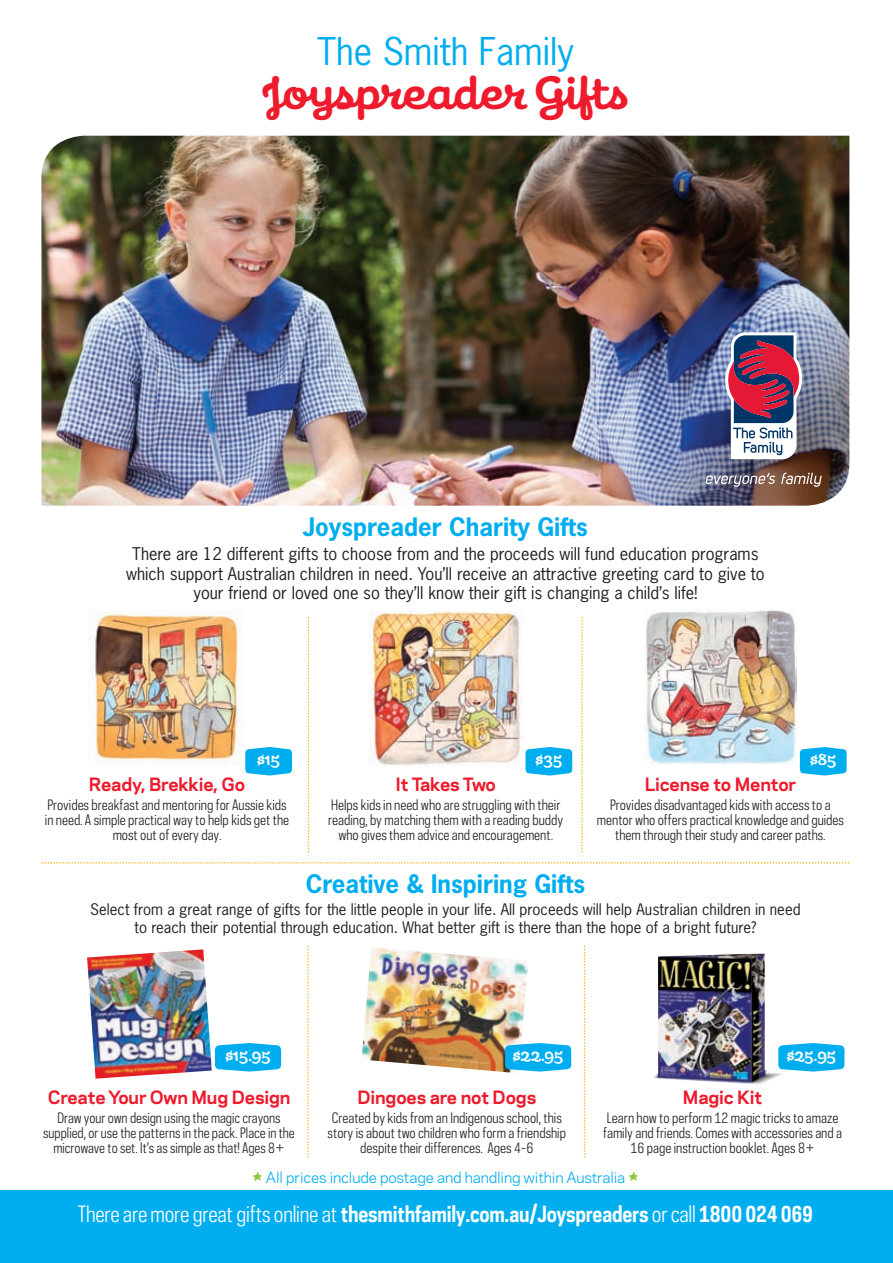
<style>
.page{position:relative;width:893px;height:1263px;background:#fff}
.page>*{position:absolute;margin:0;border:0;box-sizing:border-box;transform-origin:0 0}
.t1{font:700 42px "Galaxie Cassiopeia";color:#ee1b2d}
.t2{font:36px "News Gothic Std";color:#00aeef}
.t3{font:700 24px "News Gothic Std";color:#00aeef}
.t4{font:700 21px "Galaxie Polaris Condensed";letter-spacing:-.01em;color:#fff}
.t5{font:700 17.25px "Galaxie Polaris";letter-spacing:-.01em;color:#ee1b2d}
.t6{font:700 17.25px "Galaxie Polaris";letter-spacing:-.03em;color:#ee1b2d}
.t7{font:16.5px/19.8px "News Gothic Std";color:#231f20;text-align:center}
.t8{font:15px/18px "News Gothic Std";color:#231f20;text-align:center}
.t9{font:14.25px "Galaxie Polaris";letter-spacing:-.01em;color:#00aeef}
.t10{font:700 14.25px "Galaxie Cassiopeia";color:#fff}
.t11{font:13.5px/15px "Galaxie Polaris Condensed";color:#231f20;text-align:center}
.s1{font-weight:400}
</style>
<div class="page">
<div style="left:0;top:1190px;width:892px;height:73px;background:#00aeef"></div>
<svg style="left:308px;top:617px;width:1px;height:235px"></svg>
<svg style="left:581px;top:617px;width:2px;height:235px"></svg>
<img style="left:644px;top:610px;width:152px;height:154px">
<svg style="left:800px;top:747px;width:47px;height:28px"></svg>
<img style="left:369px;top:612px;width:153px;height:154px">
<svg style="left:525px;top:747px;width:47px;height:28px"></svg>
<img style="left:94px;top:612px;width:147px;height:153px">
<svg style="left:245px;top:747px;width:47px;height:28px"></svg>
<svg style="left:307px;top:946px;width:2px;height:212px"></svg>
<svg style="left:584px;top:946px;width:1px;height:212px"></svg>
<img style="left:362px;top:947px;width:166px;height:126px">
<div style="left:505px;top:1045px;width:66px;height:24px;background:#00aeef;border-radius:5px"></div>
<img style="left:653px;top:953px;width:131px;height:132px">
<div style="left:778px;top:1045px;width:66px;height:24px;background:#00aeef;border-radius:5px"></div>
<img style="left:87px;top:949px;width:125px;height:130px">
<div style="left:215px;top:1045px;width:66px;height:24px;background:#00aeef;border-radius:5px"></div>
<img style="left:41px;top:136px;width:808px;height:370px">
<img style="left:693px;top:332px;width:137px;height:174px">
<svg style="left:41px;top:862px;width:808px;height:2px"></svg>
<h2 class="t2" style="left:317px;top:28px;width:258px">The Smith Family</h2>
<h1 class="t1" style="left:262px;top:65px;width:368px">Joyspreader Gifts</h1>
<h3 class="t3" style="left:303px;top:511px;width:287px">Joyspreader Charity Gifts</h3>
<p class="t7" style="left:126px;top:544px;width:640px">There are 12 different gifts to choose from and the proceeds will fund education programs which support Australian children in need. You’ll receive an attractive greeting card to give to your friend or loved one so they’ll know their gift is changing a child’s life!</p>
<p class="t10" style="left:257px;top:750px;width:25px">$15</p>
<p class="t10" style="left:535px;top:750px;width:28px">$35</p>
<p class="t10" style="left:810px;top:750px;width:28px">$85</p>
<p class="t5" style="left:89px;top:771px;width:158px">Ready, Brekkie, Go</p>
<p class="t11" style="left:45px;top:797px;width:246px">Provides breakfast and mentoring for Aussie kids in need. A simple practical way to help kids get the most out of every day.</p>
<p class="t6" style="left:396px;top:771px;width:102px">It Takes Two</p>
<p class="t11" style="left:328px;top:797px;width:236px">Helps kids in need who are struggling with their reading, by matching them with a reading buddy who gives them advice and encouragement.</p>
<p class="t5" style="left:645px;top:771px;width:153px">License to Mentor</p>
<p class="t11" style="left:597px;top:797px;width:249px">Provides disadvantaged kids with access to a mentor who offers practical knowledge and guides them through their study and career paths.</p>
<h3 class="t3" style="left:306px;top:868px;width:281px">Creative &amp; Inspiring Gifts</h3>
<p class="t8" style="left:90px;top:901px;width:712px">Select from a great range of gifts for the little people in your life. All proceeds will help Australian children in need to reach their potential through education. What better gift is there than the hope of a bright future?</p>
<p class="t10" style="left:225px;top:1046px;width:47px">$15.95</p>
<p class="t5" style="left:48px;top:1084px;width:244px">Create Your Own Mug Design</p>
<p class="t11" style="left:43px;top:1110px;width:253px">Draw your own design using the magic crayons supplied, or use the patterns in the pack. Place in the microwave to set. It’s as simple as that! Ages 8+</p>
<p class="t10" style="left:513px;top:1046px;width:52px">$22.95</p>
<p class="t5" style="left:357px;top:1084px;width:180px">Dingoes are not Dogs</p>
<p class="t11" style="left:328px;top:1110px;width:240px">Created by kids from an Indigenous school, this story is about two children who form a friendship despite their differences. Ages 4-6</p>
<p class="t10" style="left:787px;top:1046px;width:51px">$25.95</p>
<p class="t5" style="left:683px;top:1084px;width:81px">Magic Kit</p>
<p class="t11" style="left:603px;top:1110px;width:241px">Learn how to perform 12 magic tricks to amaze family and friends. Comes with accessories and a<br>16 page instruction booklet. Ages 8+</p>
<p class="t9" style="left:252px;top:1166px;width:387px"><sup>✩</sup> All prices include postage and handling within Australia <sup>✩</sup></p>
<h3 class="t4" style="left:78px;top:1200px;width:737px"><span class="s1">There are more great gifts online at</span> thesmithfamily.com.au/Joyspreaders <span class="s1">or call</span> 1800 024 069</h3>
</div>
